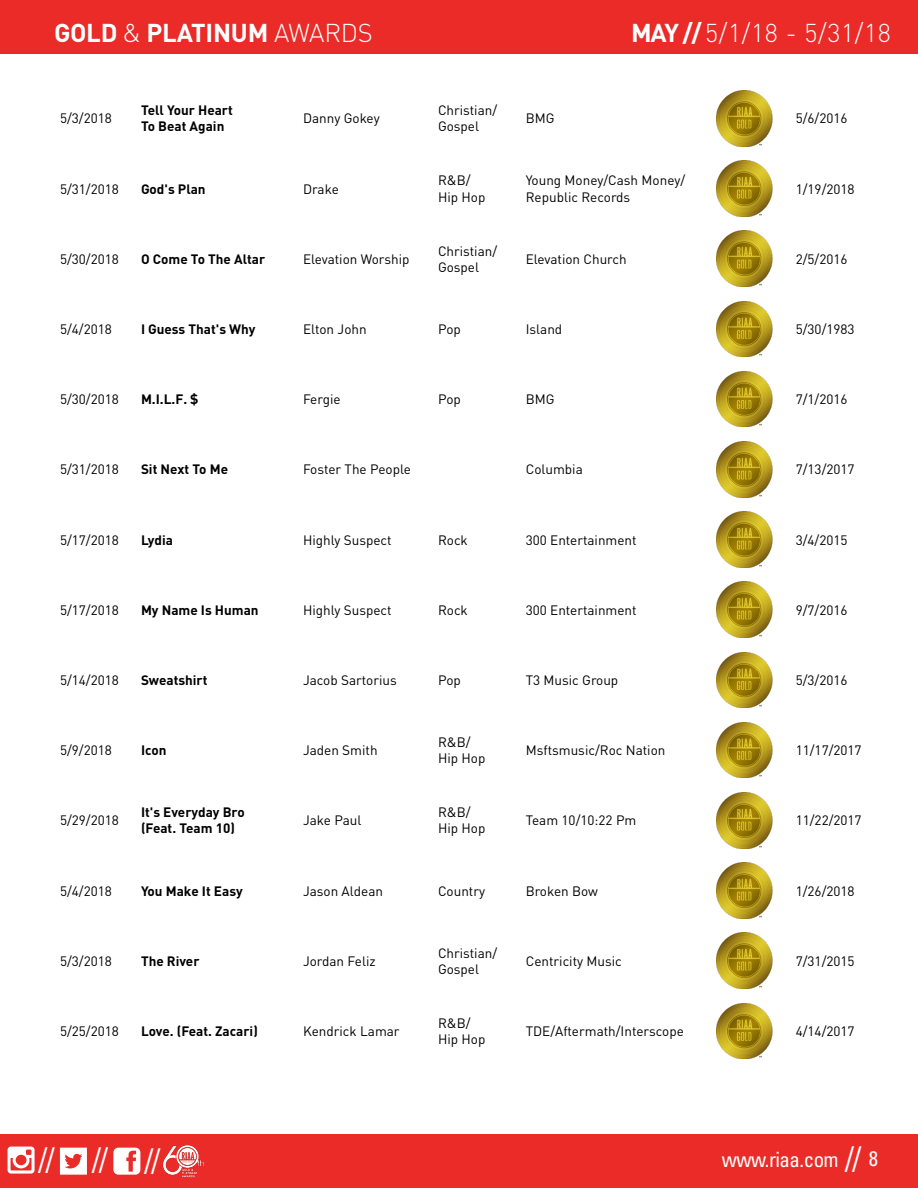
<style>
.page{position:relative;width:918px;height:1188px;background:#fff}
.page>*{position:absolute;margin:0;border:0;box-sizing:border-box;transform-origin:0 0}
.t1{font:condensed 31.5px "Univers LT Std";color:#fff}
.t2{font:700 25.5px "DINOT";letter-spacing:-.01em;color:#fff}
.t3{font:300 25.5px "DINOT";color:#fff}
.t4{font:condensed 21px "Univers LT Std";letter-spacing:-.025em;color:#fff}
.t5{font:13.5px/16.2px "DINOT";color:#000}
.t6{font:700 13.5px/16.2px "DINOT";color:#000}
.s1{font-weight:300}
.s2{font-weight:700}
.s3{font-size:31.5px}
</style>
<div class="page">
<div style="left:0;top:1134px;width:918px;height:54px;background:#ea2b28"></div>
<div style="left:0;top:0;width:918px;height:54px;background:#ea2b28"></div>
<svg style="left:8px;top:1147px;width:27px;height:27px"></svg>
<svg style="left:60px;top:1148px;width:27px;height:27px"></svg>
<svg style="left:113px;top:1148px;width:27px;height:27px"></svg>
<img style="left:162px;top:1145px;width:42px;height:33px">
<img style="left:716px;top:91px;width:57px;height:55px">
<img style="left:716px;top:161px;width:57px;height:55px">
<img style="left:716px;top:231px;width:57px;height:56px">
<img style="left:716px;top:301px;width:57px;height:56px">
<img style="left:716px;top:371px;width:57px;height:56px">
<img style="left:716px;top:442px;width:57px;height:55px">
<img style="left:716px;top:512px;width:57px;height:55px">
<img style="left:716px;top:582px;width:57px;height:56px">
<img style="left:716px;top:652px;width:57px;height:56px">
<img style="left:716px;top:722px;width:57px;height:56px">
<img style="left:716px;top:793px;width:57px;height:55px">
<img style="left:716px;top:863px;width:57px;height:55px">
<img style="left:716px;top:933px;width:57px;height:56px">
<img style="left:716px;top:1003px;width:57px;height:56px">
<h2 class="t2" style="left:54px;top:15px;width:320px">GOLD <span class="s1">&amp;</span> PLATINUM <span class="s1">AWARDS</span></h2>
<h2 class="t3" style="left:631px;top:15px;width:261px"><span class="s2">MAY //</span>5/1/18 - 5/31/18</h2>
<p class="t5" style="left:60px;top:110px;width:53px">5/3/2018</p>
<p class="t6" style="left:141px;top:102px;width:93px">Tell Your Heart<br>To Beat Again</p>
<p class="t5" style="left:303px;top:110px;width:78px">Danny Gokey</p>
<p class="t5" style="left:438px;top:102px;width:61px">Christian/<br>Gospel</p>
<p class="t5" style="left:526px;top:110px;width:30px">BMG</p>
<p class="t5" style="left:796px;top:110px;width:53px">5/6/2016</p>
<p class="t5" style="left:60px;top:180px;width:60px">5/31/2018</p>
<p class="t6" style="left:141px;top:180px;width:66px">God's Plan</p>
<p class="t5" style="left:303px;top:180px;width:37px">Drake</p>
<p class="t5" style="left:438px;top:172px;width:49px">R&amp;B/<br>Hip Hop</p>
<p class="t5" style="left:526px;top:172px;width:161px">Young Money/Cash Money/<br>Republic Records</p>
<p class="t5" style="left:796px;top:180px;width:60px">1/19/2018</p>
<p class="t5" style="left:60px;top:250px;width:60px">5/30/2018</p>
<p class="t6" style="left:141px;top:250px;width:126px">O Come To The Altar</p>
<p class="t5" style="left:303px;top:250px;width:108px">Elevation Worship</p>
<p class="t5" style="left:438px;top:242px;width:61px">Christian/<br>Gospel</p>
<p class="t5" style="left:526px;top:250px;width:102px">Elevation Church</p>
<p class="t5" style="left:796px;top:250px;width:53px">2/5/2016</p>
<p class="t5" style="left:60px;top:320px;width:53px">5/4/2018</p>
<p class="t6" style="left:141px;top:320px;width:116px">I Guess That's Why</p>
<p class="t5" style="left:303px;top:320px;width:65px">Elton John</p>
<p class="t5" style="left:438px;top:320px;width:24px">Pop</p>
<p class="t5" style="left:526px;top:320px;width:38px">Island</p>
<p class="t5" style="left:796px;top:320px;width:60px">5/30/1983</p>
<p class="t5" style="left:60px;top:391px;width:60px">5/30/2018</p>
<p class="t6" style="left:141px;top:391px;width:59px">M.I.L.F. $</p>
<p class="t5" style="left:303px;top:391px;width:39px">Fergie</p>
<p class="t5" style="left:438px;top:391px;width:24px">Pop</p>
<p class="t5" style="left:526px;top:391px;width:30px">BMG</p>
<p class="t5" style="left:796px;top:391px;width:53px">7/1/2016</p>
<p class="t5" style="left:60px;top:461px;width:60px">5/31/2018</p>
<p class="t6" style="left:141px;top:461px;width:89px">Sit Next To Me</p>
<p class="t5" style="left:303px;top:461px;width:109px">Foster The People</p>
<p class="t5" style="left:526px;top:461px;width:59px">Columbia</p>
<p class="t5" style="left:796px;top:461px;width:60px">7/13/2017</p>
<p class="t5" style="left:60px;top:531px;width:60px">5/17/2018</p>
<p class="t6" style="left:141px;top:531px;width:34px">Lydia</p>
<p class="t5" style="left:303px;top:531px;width:90px">Highly Suspect</p>
<p class="t5" style="left:438px;top:531px;width:31px">Rock</p>
<p class="t5" style="left:526px;top:531px;width:112px">300 Entertainment</p>
<p class="t5" style="left:796px;top:531px;width:53px">3/4/2015</p>
<p class="t5" style="left:60px;top:601px;width:60px">5/17/2018</p>
<p class="t6" style="left:141px;top:601px;width:119px">My Name Is Human</p>
<p class="t5" style="left:303px;top:601px;width:90px">Highly Suspect</p>
<p class="t5" style="left:438px;top:601px;width:31px">Rock</p>
<p class="t5" style="left:526px;top:601px;width:112px">300 Entertainment</p>
<p class="t5" style="left:796px;top:601px;width:53px">9/7/2016</p>
<p class="t5" style="left:60px;top:671px;width:60px">5/14/2018</p>
<p class="t6" style="left:141px;top:671px;width:68px">Sweatshirt</p>
<p class="t5" style="left:303px;top:671px;width:95px">Jacob Sartorius</p>
<p class="t5" style="left:438px;top:671px;width:24px">Pop</p>
<p class="t5" style="left:526px;top:671px;width:94px">T3 Music Group</p>
<p class="t5" style="left:796px;top:671px;width:53px">5/3/2016</p>
<p class="t5" style="left:60px;top:742px;width:53px">5/9/2018</p>
<p class="t6" style="left:141px;top:742px;width:27px">Icon</p>
<p class="t5" style="left:303px;top:742px;width:76px">Jaden Smith</p>
<p class="t5" style="left:438px;top:734px;width:49px">R&amp;B/<br>Hip Hop</p>
<p class="t5" style="left:526px;top:742px;width:141px">Msftsmusic/Roc Nation</p>
<p class="t5" style="left:796px;top:742px;width:67px">11/17/2017</p>
<p class="t5" style="left:60px;top:812px;width:60px">5/29/2018</p>
<p class="t6" style="left:141px;top:804px;width:105px">It's Everyday Bro (Feat. Team 10)</p>
<p class="t5" style="left:303px;top:812px;width:60px">Jake Paul</p>
<p class="t5" style="left:438px;top:804px;width:49px">R&amp;B/<br>Hip Hop</p>
<p class="t5" style="left:526px;top:812px;width:112px">Team 10/10:22 Pm</p>
<p class="t5" style="left:796px;top:812px;width:67px">11/22/2017</p>
<p class="t5" style="left:60px;top:882px;width:53px">5/4/2018</p>
<p class="t6" style="left:141px;top:882px;width:103px">You Make It Easy</p>
<p class="t5" style="left:303px;top:882px;width:82px">Jason Aldean</p>
<p class="t5" style="left:438px;top:882px;width:49px">Country</p>
<p class="t5" style="left:526px;top:882px;width:74px">Broken Bow</p>
<p class="t5" style="left:796px;top:882px;width:60px">1/26/2018</p>
<p class="t5" style="left:60px;top:952px;width:53px">5/3/2018</p>
<p class="t6" style="left:141px;top:952px;width:60px">The River</p>
<p class="t5" style="left:303px;top:952px;width:74px">Jordan Feliz</p>
<p class="t5" style="left:438px;top:944px;width:61px">Christian/<br>Gospel</p>
<p class="t5" style="left:526px;top:952px;width:98px">Centricity Music</p>
<p class="t5" style="left:796px;top:952px;width:60px">7/31/2015</p>
<p class="t5" style="left:60px;top:1022px;width:60px">5/25/2018</p>
<p class="t6" style="left:141px;top:1022px;width:118px">Love. (Feat. Zacari)</p>
<p class="t5" style="left:303px;top:1022px;width:98px">Kendrick Lamar</p>
<p class="t5" style="left:438px;top:1014px;width:49px">R&amp;B/<br>Hip Hop</p>
<p class="t5" style="left:526px;top:1022px;width:160px">TDE/Aftermath/Interscope</p>
<p class="t5" style="left:796px;top:1022px;width:60px">4/14/2017</p>
<h1 class="t1" style="left:39px;top:1138px;width:123px">// // //</h1>
<h3 class="t4" style="left:722px;top:1146px;width:158px">www.riaa.com <span class="s3">//</span> 8</h3>
</div>
